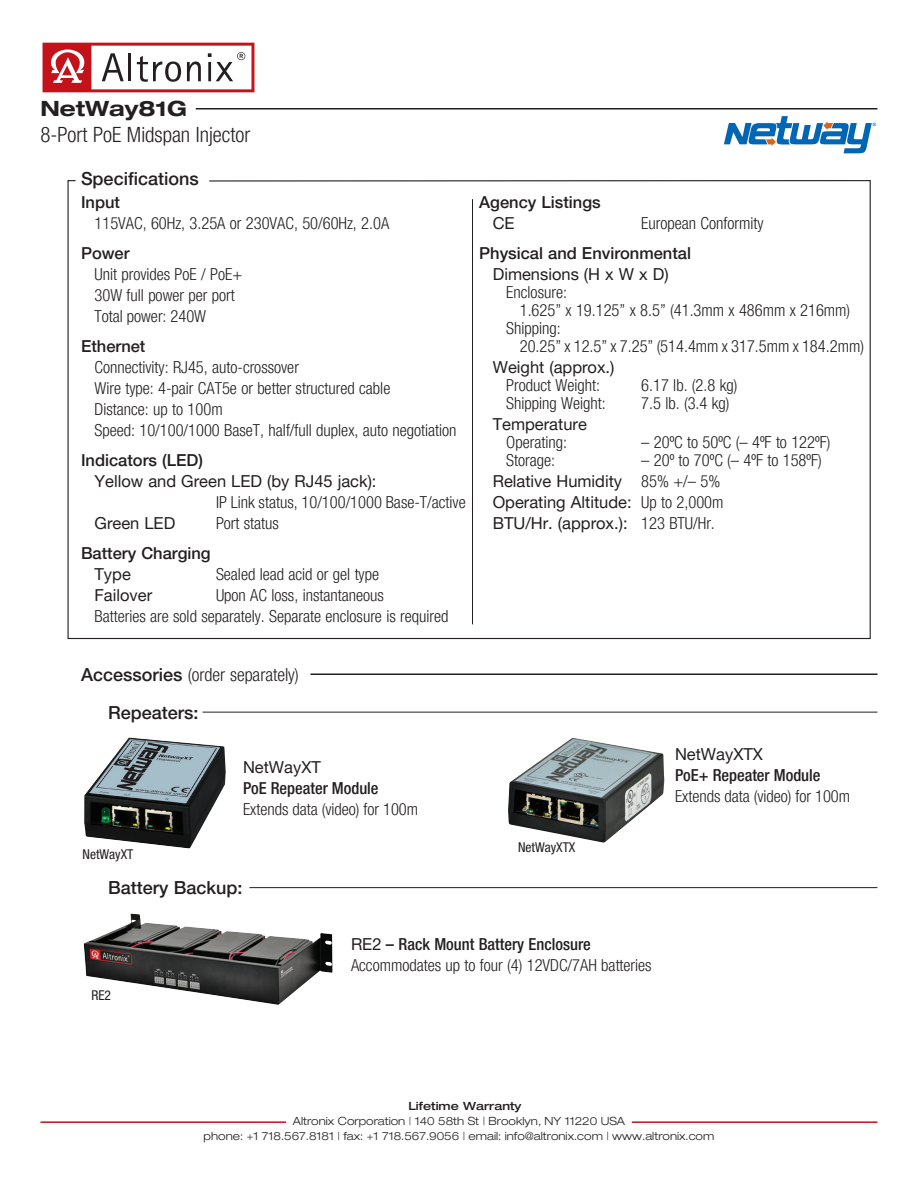
<style>
.page{position:relative;width:918px;height:1188px;background:#fff}
.page>*{position:absolute;margin:0;border:0;box-sizing:border-box;transform-origin:0 0}
.t1{font:300 condensed 21px "Helvetica Neue LT Pro";color:#231f20}
.t2{font:700 expanded 21px "Helvetica Neue LT Pro";color:#231f20}
.t3{font:500 18px "Helvetica Neue LT Pro";color:#231f20}
.t4{font:300 condensed 18px "Helvetica Neue LT Pro";color:#231f20}
.t5{font:300 condensed 16.5px/21px "Helvetica Neue LT Pro";color:#231f20}
.t6{font:16.5px "Helvetica Neue LT Pro";color:#231f20}
.t7{font:500 16.5px "Helvetica Neue LT Pro";color:#231f20}
.t8{font:500 condensed 16.5px "Helvetica Neue LT Pro";color:#231f20}
.t9{font:condensed 13.5px "Helvetica Neue LT Pro";color:#231f20}
.t10{font:300 expanded 11.25px/15px "Helvetica Neue LT Pro";color:#231f20;text-align:center}
.t11{font:500 expanded 11.25px "Helvetica Neue LT Pro";color:#231f20}
.t12{font:700 4.5px "Arial";color:#0166b3}
.s1{font-weight:400;font-stretch:normal}
.s2{font-weight:500;font-stretch:normal}
.s3{font-weight:500}
</style>
<div class="page">
<svg style="left:67px;top:180px;width:804px;height:460px"></svg>
<hr style="left:472px;top:199px;width:1px;height:425px;background:#231f20">
<hr style="left:40px;top:1121px;width:246px;height:2px;background:#c4121a">
<hr style="left:632px;top:1121px;width:246px;height:2px;background:#c4121a">
<svg style="left:724px;top:116px;width:148px;height:37px"></svg>
<hr style="left:196px;top:108px;width:682px;height:2px;background:#231f20">
<svg style="left:43px;top:43px;width:211px;height:49px"></svg>
<hr style="left:249px;top:887px;width:629px;height:1px;background:#231f20">
<img style="left:84px;top:738px;width:142px;height:111px">
<img style="left:508px;top:738px;width:156px;height:105px">
<hr style="left:202px;top:712px;width:676px;height:1px;background:#231f20">
<hr style="left:310px;top:674px;width:568px;height:1px;background:#231f20">
<img style="left:84px;top:914px;width:248px;height:91px">
<p class="t2" style="left:40px;top:95px;width:148px">NetWay81G</p>
<p class="t1" style="left:40px;top:123px;width:211px">8-Port PoE Midspan Injector</p>
<p class="t3" style="left:81px;top:168px;width:119px">Specifications</p>
<p class="t7" style="left:81px;top:192px;width:41px">Input</p>
<p class="t5" style="left:94px;top:212px;width:296px">115VAC, 60Hz, 3.25A or 230VAC, 50/60Hz, 2.0A</p>
<p class="t7" style="left:81px;top:243px;width:50px">Power</p>
<p class="t5" style="left:94px;top:263px;width:149px">Unit provides PoE / PoE+<br>30W full power per port<br>Total power: 240W</p>
<p class="t7" style="left:81px;top:336px;width:66px">Ethernet</p>
<p class="t5" style="left:94px;top:356px;width:364px">Connectivity: RJ45, auto-crossover<br>Wire type: 4-pair CAT5e or better structured cable<br>Distance: up to 100m<br>Speed: 10/100/1000 BaseT, half/full duplex, auto negotiation</p>
<p class="t7" style="left:81px;top:450px;width:124px">Indicators (LED)</p>
<p class="t6" style="left:94px;top:471px;width:284px">Yellow and Green LED (by RJ45 jack):</p>
<p class="t5" style="left:216px;top:491px;width:251px">IP Link status, 10/100/1000 Base-T/active</p>
<p class="t6" style="left:94px;top:513px;width:82px">Green LED</p>
<p class="t5" style="left:216px;top:512px;width:65px">Port status</p>
<p class="t7" style="left:81px;top:543px;width:131px">Battery Charging</p>
<p class="t6" style="left:94px;top:564px;width:38px">Type</p>
<p class="t5" style="left:216px;top:563px;width:165px">Sealed lead acid or gel type</p>
<p class="t6" style="left:94px;top:585px;width:59px">Failover</p>
<p class="t5" style="left:94px;top:584px;width:355px;text-indent:122px">Upon AC loss, instantaneous<br>Batteries are sold separately. Separate enclosure is required</p>
<p class="t12" style="left:873px;top:122px;width:5px">®</p>
<p class="t7" style="left:479px;top:192px;width:123px">Agency Listings</p>
<p class="t6" style="left:493px;top:213px;width:23px">CE</p>
<p class="t5" style="left:641px;top:212px;width:124px">European Conformity</p>
<p class="t7" style="left:479px;top:243px;width:213px">Physical and Environmental</p>
<p class="t6" style="left:493px;top:264px;width:177px">Dimensions (H x W x D)</p>
<p class="t5" style="left:506px;top:281px;width:62px">Enclosure:</p>
<p class="t5" style="left:520px;top:299px;width:332px">1.625” x 19.125” x 8.5” (41.3mm x 486mm x 216mm)</p>
<p class="t5" style="left:506px;top:317px;width:56px">Shipping:</p>
<p class="t5" style="left:520px;top:335px;width:346px">20.25” x 12.5” x 7.25” (514.4mm x 317.5mm x 184.2mm)</p>
<p class="t6" style="left:493px;top:357px;width:123px">Weight (approx.)</p>
<p class="t5" style="left:506px;top:374px;width:95px">Product Weight:</p>
<p class="t5" style="left:641px;top:374px;width:98px">6.17 lb. (2.8 kg)</p>
<p class="t5" style="left:506px;top:392px;width:101px">Shipping Weight:</p>
<p class="t5" style="left:641px;top:392px;width:90px">7.5 lb. (3.4 kg)</p>
<p class="t6" style="left:493px;top:414px;width:96px">Temperature</p>
<p class="t5" style="left:506px;top:431px;width:62px">Operating:</p>
<p class="t5" style="left:641px;top:431px;width:191px">– 20ºC to 50ºC (– 4ºF to 122ºF)</p>
<p class="t5" style="left:506px;top:449px;width:50px">Storage:</p>
<p class="t5" style="left:493px;top:449px;width:331px;text-indent:148px">– 20º to 70ºC (– 4ºF to 158ºF)<br><span class="s1">Relative Humidity</span> 85% +/– 5%<br><span class="s1">Operating Altitude:</span> Up to 2,000m<br><span class="s1">BTU/Hr. (approx.):</span> 123 BTU/Hr.</p>
<p class="t4" style="left:81px;top:665px;width:219px"><span class="s2">Accessories</span> (order separately)</p>
<p class="t3" style="left:108px;top:701px;width:92px">Repeaters:</p>
<p class="t9" style="left:83px;top:846px;width:52px">NetWayXT</p>
<p class="t6" style="left:243px;top:757px;width:79px">NetWayXT</p>
<p class="t8" style="left:243px;top:779px;width:137px">PoE Repeater Module</p>
<p class="t5" style="left:243px;top:799px;width:177px">Extends data (video) for 100m</p>
<p class="t3" style="left:108px;top:877px;width:136px">Battery Backup:</p>
<p class="t9" style="left:518px;top:839px;width:59px">NetWayXTX</p>
<p class="t9" style="left:91px;top:988px;width:21px">RE2</p>
<p class="t5" style="left:351px;top:934px;width:302px"><span class="s1">RE2</span> <span class="s3">– Rack Mount Battery Enclosure<br></span>Accommodates up to four (4) 12VDC/7AH batteries</p>
<p class="t6" style="left:675px;top:744px;width:89px">NetWayXTX</p>
<p class="t8" style="left:675px;top:765px;width:147px">PoE+ Repeater Module</p>
<p class="t5" style="left:675px;top:786px;width:177px">Extends data (video) for 100m</p>
<p class="t11" style="left:408px;top:1098px;width:115px">Lifetime Warranty</p>
<p class="t10" style="left:204px;top:1113px;width:512px">Altronix Corporation | 140 58th St | Brooklyn, NY 11220 USA<br>phone: +1 718.567.8181 | fax: +1 718.567.9056 | email: info@altronix.com | www.altronix.com</p>
</div>
